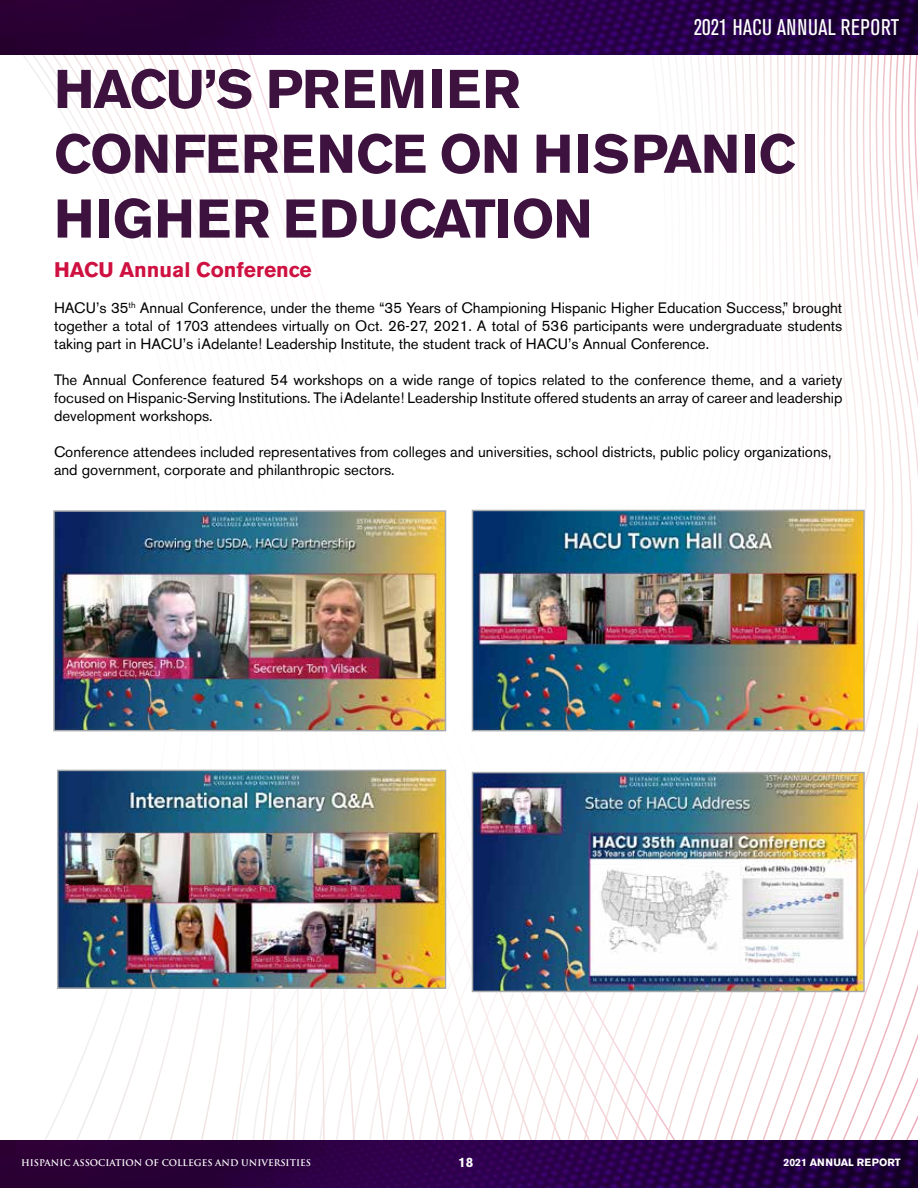
<style>
.page{position:relative;width:918px;height:1188px;background:#fff}
.page>*{position:absolute;margin:0;border:0;box-sizing:border-box;transform-origin:0 0}
.t1{font:700 54px/64.8px "Akzidenz Grotesk BE";color:#3e123f}
.t2{font:condensed 22.5px "Akzidenz Grotesk BE";letter-spacing:.02em;color:#fff}
.t3{font:700 21px "Akzidenz Grotesk BE";color:#ce1141}
.t4{font:15px/18px "Akzidenz Grotesk BE";color:#000;text-align:justify}
.t5{font:700 13.5px "Akzidenz Grotesk BE";color:#fff}
.t6{font:700 10.5px "Akzidenz Grotesk BE";color:#fff}
.t7{font:700 9px "Trajan Pro";color:#fff}
</style>
<div class="page">
<svg style="left:912px;top:54px;width:6px;height:1087px"></svg>
<svg style="left:902px;top:54px;width:10px;height:1087px"></svg>
<svg style="left:892px;top:54px;width:10px;height:1087px"></svg>
<svg style="left:881px;top:54px;width:11px;height:1087px"></svg>
<svg style="left:871px;top:54px;width:10px;height:1087px"></svg>
<svg style="left:861px;top:54px;width:10px;height:1087px"></svg>
<svg style="left:850px;top:54px;width:11px;height:1087px"></svg>
<svg style="left:840px;top:54px;width:10px;height:1087px"></svg>
<svg style="left:829px;top:54px;width:11px;height:1087px"></svg>
<svg style="left:0;top:54px;width:192px;height:1087px"></svg>
<svg style="left:0;top:0;width:918px;height:54px;background:#290043"></svg>
<svg style="left:0;top:1141px;width:918px;height:47px;background:#290042"></svg>
<img style="left:56px;top:513px;width:387px;height:215px">
<div style="left:53px;top:510px;width:393px;height:221px;border:2px solid #a7a9ac"></div>
<img style="left:60px;top:773px;width:383px;height:213px">
<div style="left:57px;top:770px;width:389px;height:219px;border:2px solid #a7a9ac"></div>
<img style="left:475px;top:775px;width:387px;height:214px">
<div style="left:472px;top:772px;width:393px;height:220px;border:2px solid #a7a9ac"></div>
<img style="left:475px;top:513px;width:387px;height:215px">
<div style="left:472px;top:510px;width:393px;height:221px;border:2px solid #a7a9ac"></div>
<h2 class="t2" style="left:694px;top:14px;width:207px">2021 HACU ANNUAL REPORT</h2>
<h1 class="t1" style="left:54px;top:57px;width:743px">HACU’S PREMIER<br>CONFERENCE ON HISPANIC<br>HIGHER EDUCATION</h1>
<h3 class="t3" style="left:54px;top:258px;width:259px">HACU Annual Conference</h3>
<p class="t4" style="left:54px;top:299px;width:790px">HACU’s 35<sup>th</sup> Annual Conference, under the theme “35 Years of Championing Hispanic Higher Education Success,” brought together a total of 1703 attendees virtually on Oct. 26-27, 2021. A total of 536 participants were undergraduate students taking part in HACU’s ¡Adelante! Leadership Institute, the student track of HACU’s Annual Conference.</p>
<p class="t4" style="left:54px;top:371px;width:790px">The Annual Conference featured 54 workshops on a wide range of topics related to the conference theme, and a variety focused on Hispanic-Serving Institutions. The ¡Adelante! Leadership Institute offered students an array of career and leadership development workshops.</p>
<p class="t4" style="left:54px;top:443px;width:779px">Conference attendees included representatives from colleges and universities, school districts, public policy organizations, and government, corporate and philanthropic sectors.</p>
<p class="t7" style="left:21px;top:1157px;width:291px">HISPANIC ASSOCIATION OF COLLEGES AND UNIVERSITIES</p>
<p class="t5" style="left:458px;top:1155px;width:17px">18</p>
<p class="t6" style="left:783px;top:1157px;width:119px">2021 ANNUAL REPORT</p>
</div>
